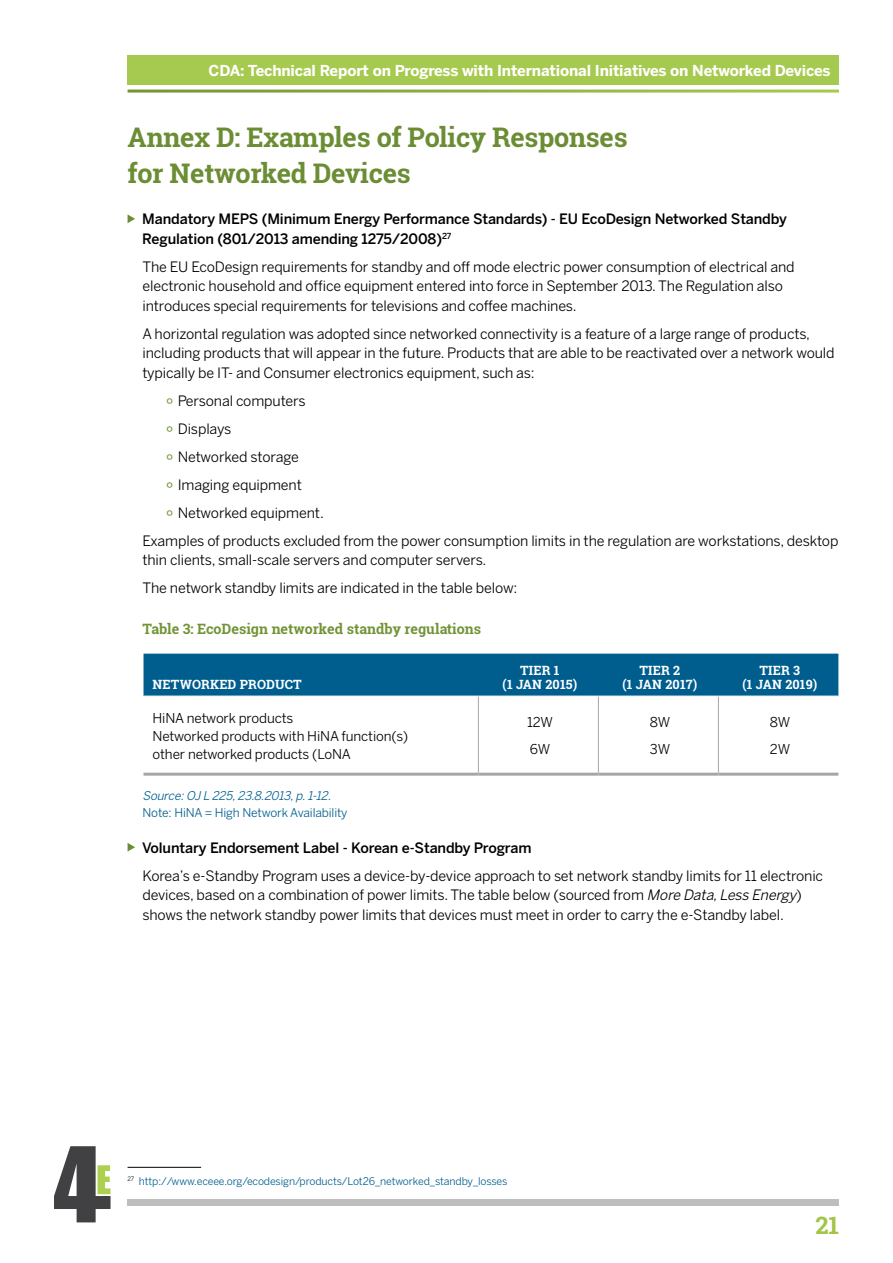
<style>
.page{position:relative;width:893px;height:1263px;background:#fff}
.page>*{position:absolute;margin:0;border:0;box-sizing:border-box;transform-origin:0 0}
.t1{font:700 27px/36px "Roboto Slab";letter-spacing:-.01em;color:#6b8d34}
.t2{font:700 24px "Roboto Slab";color:#a2c546}
.t3{font:700 15px "Benton Sans";letter-spacing:-.01em;color:#fff}
.t4{font:14.25px/19.5px "Benton Sans";letter-spacing:-.01em;color:#000}
.t5{font:500 14.25px/19.5px "Benton Sans";letter-spacing:-.01em;color:#000}
.t6{font:700 14.25px "Roboto Slab";color:#729437}
.t7{font:13.5px/26.5px "Benton Sans";letter-spacing:-.01em;color:#000}
.t8{font:700 12.75px/13.5px "Roboto Slab";letter-spacing:.01em;color:#fff;text-align:center}
.t9{font:12px "Benton Sans";letter-spacing:-.01em;color:#005e8f}
.t10{font:italic 12px "Benton Sans";color:#005e8f}
.t11{font:10.5px "Benton Sans";letter-spacing:-.01em;color:#005e8f}
.s1{font-size:19.5px;color:#729437}
.s2{font-style:italic}
</style>
<div class="page">
<svg style="left:54px;top:1146px;width:57px;height:76px"></svg>
<div style="left:128px;top:1199px;width:711px;height:7px;background:#bcbec0"></div>
<div style="left:128px;top:55px;width:711px;height:30px;background:#a6ca4f"></div>
<svg style="left:128px;top:214px;width:7px;height:9px"></svg>
<svg style="left:128px;top:843px;width:7px;height:8px"></svg>
<div style="left:144px;top:654px;width:694px;height:42px;background:#005e8f"></div>
<hr style="left:144px;top:773px;width:334px;height:3px;background:#a8a5a6">
<hr style="left:478px;top:773px;width:120px;height:3px;background:#a8a5a6">
<hr style="left:598px;top:773px;width:120px;height:3px;background:#a8a5a6">
<hr style="left:718px;top:773px;width:120px;height:3px;background:#a8a5a6">
<hr style="left:478px;top:697px;width:1px;height:76px;background:#a8a5a6">
<hr style="left:598px;top:697px;width:1px;height:76px;background:#a8a5a6">
<hr style="left:718px;top:697px;width:1px;height:76px;background:#a8a5a6">
<hr style="left:128px;top:1167px;width:73px;height:1px;background:#000">
<p class="t3" style="left:209px;top:62px;width:623px">CDA: Technical Report on Progress with International Initiatives on Networked Devices</p>
<h1 class="t1" style="left:128px;top:119px;width:501px">Annex D: Examples of Policy Responses for Networked Devices</h1>
<p class="t5" style="left:142px;top:209px;width:646px">Mandatory MEPS (Minimum Energy Performance Standards) - EU EcoDesign Networked Standby<br>Regulation (801/2013 amending 1275/2008)<sup>27</sup></p>
<p class="t4" style="left:142px;top:257px;width:654px">The EU EcoDesign requirements for standby and off mode electric power consumption of electrical and electronic household and office equipment entered into force in September 2013. The Regulation also introduces special requirements for televisions and coffee machines.</p>
<p class="t4" style="left:142px;top:324px;width:694px">A horizontal regulation was adopted since networked connectivity is a feature of a large range of products, including products that will appear in the future. Products that are able to be reactivated over a network would typically be IT- and Consumer electronics equipment, such as:</p>
<p class="t4" style="left:166px;top:391px;width:141px"><span class="s1">°</span> Personal computers</p>
<p class="t4" style="left:166px;top:419px;width:67px"><span class="s1">°</span> Displays</p>
<p class="t4" style="left:166px;top:447px;width:134px"><span class="s1">°</span> Networked storage</p>
<p class="t4" style="left:166px;top:475px;width:138px"><span class="s1">°</span> Imaging equipment</p>
<p class="t4" style="left:166px;top:503px;width:159px"><span class="s1">°</span> Networked equipment.</p>
<p class="t4" style="left:142px;top:531px;width:697px">Examples of products excluded from the power consumption limits in the regulation are workstations, desktop</p>
<p class="t4" style="left:142px;top:546px;width:376px;line-height:28px">thin clients, small-scale servers and computer servers.<br>The network standby limits are indicated in the table below:</p>
<p class="t6" style="left:142px;top:619px;width:340px">Table 3: EcoDesign networked standby regulations</p>
<p class="t8" style="left:153px;top:677px;width:151px">NETWORKED PRODUCT</p>
<p class="t8" style="left:503px;top:663px;width:76px">TIER 1<br>(1 JAN 2015)</p>
<p class="t8" style="left:623px;top:663px;width:76px">TIER 2<br>(1 JAN 2017)</p>
<p class="t8" style="left:742px;top:663px;width:76px">TIER 3<br>(1 JAN 2019)</p>
<p class="t7" style="left:153px;top:708px;width:257px;line-height:18px">HiNA network products<br>Networked products with HiNA function(s) other networked products (LoNA</p>
<p class="t7" style="left:527px;top:709px;width:27px">12W<br>6W</p>
<p class="t7" style="left:650px;top:709px;width:22px">8W<br>3W</p>
<p class="t7" style="left:770px;top:709px;width:22px">8W<br>2W</p>
<p class="t10" style="left:142px;top:788px;width:193px">Source:OJ L225,23.8.2013,p.1-12.</p>
<p class="t9" style="left:142px;top:805px;width:207px">Note: HiNA = High Network Availability</p>
<p class="t5" style="left:142px;top:837px;width:391px">Voluntary Endorsement Label - Korean e-Standby Program</p>
<p class="t4" style="left:142px;top:865px;width:682px">Korea’s e-Standby Program uses a device-by-device approach to set network standby limits for 11 electronic devices, based on a combination of power limits. The table below (sourced from <span class="s2">More Data,Less Energy</span>) shows the network standby power limits that devices must meet in order to carry the e-Standby label.</p>
<p class="t11" style="left:128px;top:1174px;width:381px"><sup>27</sup> http://www.eceee.org/ecodesign/products/Lot26_networked_standby_losses</p>
<h2 class="t2" style="left:815px;top:1209px;width:25px">21</h2>
</div>
